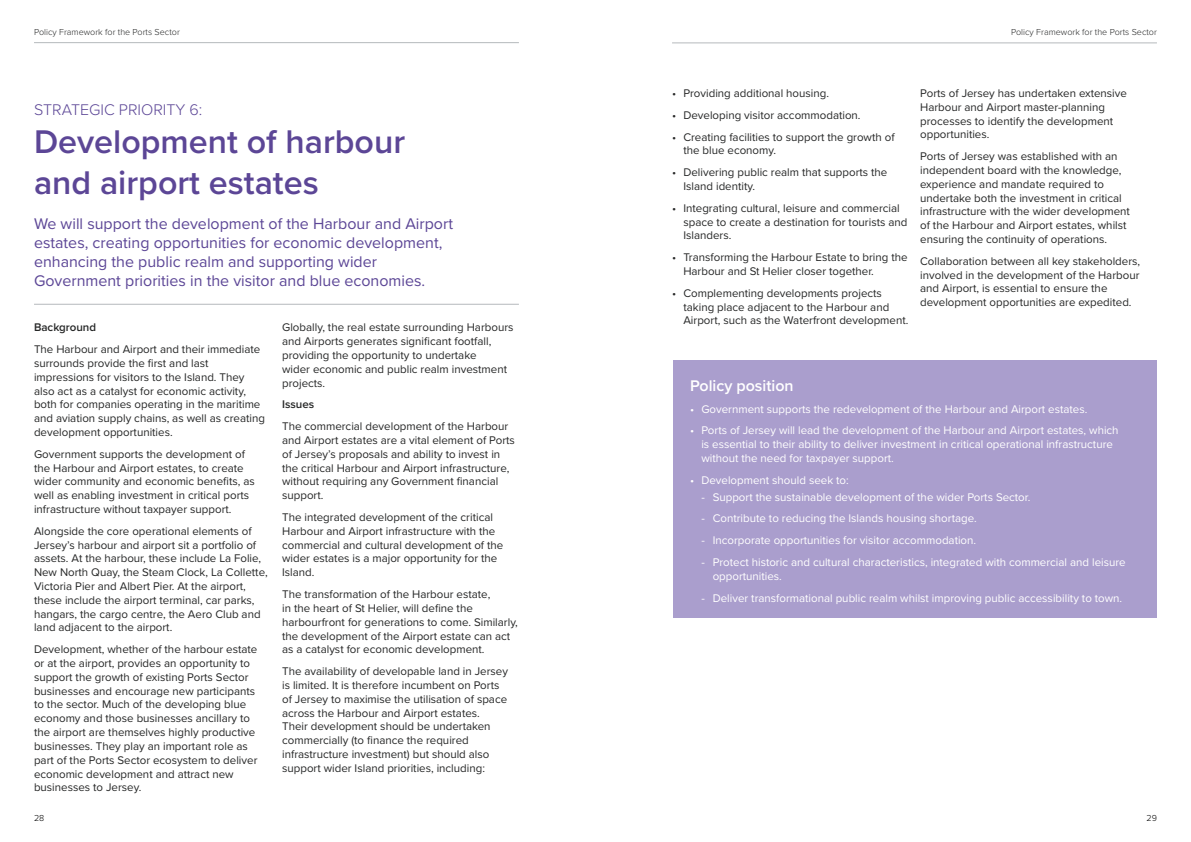
<style>
.page{position:relative;width:1191px;height:842px;background:#fff}
.page>*{position:absolute;margin:0;border:0;box-sizing:border-box;transform-origin:0 0}
.t1{font:600 34px/40.8px "Proxima Nova";color:#5c4696}
.t2{font:16px/19.2px "Proxima Nova";color:#5c4696}
.t3{font:300 16px "Proxima Nova";color:#5c4696}
.t4{font:600 16px "Proxima Nova";color:#fff}
.t5{font:11.5px/13.8px "Proxima Nova";color:#262727}
.t6{font:11.5px/13.8px "Proxima Nova";color:#fff}
.t7{font:600 11.5px "Proxima Nova";color:#262727}
.t8{font:300 9px "Proxima Nova";color:#262727}
.t9{font:300 9px "Proxima Nova";color:#000}
</style>
<div class="page">
<hr style="left:34px;top:42px;width:485px;height:1px;background:#b5b9bc">
<hr style="left:672px;top:43px;width:485px;height:1px;background:#b5b9bc">
<hr style="left:34px;top:304px;width:485px;height:1px;background:#b5b9bc">
<div style="left:672px;top:360px;width:484px;height:258px;background:#aa9ecd"></div>
<p class="t8" style="left:34px;top:26px;width:147px">Policy Framework for the Ports Sector</p>
<h2 class="t3" style="left:34px;top:97px;width:170px">STRATEGIC PRIORITY 6:</h2>
<h1 class="t1" style="left:34px;top:120px;width:372px">Development of harbour and airport estates</h1>
<h2 class="t2" style="left:34px;top:213px;width:420px">We will support the development of the Harbour and Airport estates, creating opportunities for economic development, enhancing the public realm and supporting wider Government priorities in the visitor and blue economies.</h2>
<p class="t7" style="left:34px;top:319px;width:64px">Background</p>
<p class="t5" style="left:34px;top:342px;width:232px">The Harbour and Airport and their immediate surrounds provide the first and last impressions for visitors to the Island. They also act as a catalyst for economic activity, both for companies operating in the maritime and aviation supply chains, as well as creating development opportunities.</p>
<p class="t5" style="left:34px;top:447px;width:222px">Government supports the development of the Harbour and Airport estates, to create wider community and economic benefits, as well as enabling investment in critical ports infrastructure without taxpayer support.</p>
<p class="t5" style="left:34px;top:524px;width:235px">Alongside the core operational elements of Jersey’s harbour and airport sit a portfolio of assets. At the harbour, these include La Folie, New North Quay, the Steam Clock, La Collette, Victoria Pier and Albert Pier. At the airport, these include the airport terminal, car parks, hangars, the cargo centre, the Aero Club and land adjacent to the airport.</p>
<p class="t5" style="left:34px;top:642px;width:225px">Development, whether of the harbour estate or at the airport, provides an opportunity to support the growth of existing Ports Sector businesses and encourage new participants to the sector. Much of the developing blue economy and those businesses ancillary to the airport are themselves highly productive businesses. They play an important role as part of the Ports Sector ecosystem to deliver economic development and attract new businesses to Jersey.</p>
<p class="t5" style="left:282px;top:320px;width:233px">Globally, the real estate surrounding Harbours and Airports generates significant footfall, providing the opportunity to undertake<br>wider economic and public realm investment projects.</p>
<p class="t7" style="left:282px;top:396px;width:34px">Issues</p>
<p class="t5" style="left:282px;top:419px;width:234px">The commercial development of the Harbour and Airport estates are a vital element of Ports of Jersey’s proposals and ability to invest in the critical Harbour and Airport infrastructure, without requiring any Government financial support.</p>
<p class="t5" style="left:282px;top:510px;width:223px">The integrated development of the critical Harbour and Airport infrastructure with the commercial and cultural development of the wider estates is a major opportunity for the Island.</p>
<p class="t5" style="left:282px;top:587px;width:237px">The transformation of the Harbour estate,<br>in the heart of St Helier, will define the harbourfront for generations to come. Similarly, the development of the Airport estate can act as a catalyst for economic development.</p>
<p class="t5" style="left:282px;top:664px;width:227px">The availability of developable land in Jersey is limited. It is therefore incumbent on Ports of Jersey to maximise the utilisation of space across the Harbour and Airport estates.<br>Their development should be undertaken commercially (to finance the required infrastructure investment) but should also support wider Island priorities, including:</p>
<p class="t8" style="left:1011px;top:26px;width:147px">Policy Framework for the Ports Sector</p>
<p class="t5" style="left:672px;top:86px;width:158px">• Providing additional housing.</p>
<p class="t5" style="left:672px;top:108px;width:190px">• Developing visitor accommodation.</p>
<p class="t5" style="left:683px;top:129px;width:213px;text-indent:-11px">• Creating facilities to support the growth of the blue economy.</p>
<p class="t5" style="left:683px;top:165px;width:205px;text-indent:-11px">• Delivering public realm that supports the<br>Island identity.</p>
<p class="t5" style="left:683px;top:201px;width:225px;text-indent:-11px">• Integrating cultural, leisure and commercial space to create a destination for tourists and<br>Islanders.</p>
<p class="t5" style="left:683px;top:250px;width:226px;text-indent:-11px">• Transforming the Harbour Estate to bring the<br>Harbour and St Helier closer together.</p>
<p class="t5" style="left:683px;top:286px;width:226px;text-indent:-11px">• Complementing developments projects taking place adjacent to the Harbour and<br>Airport, such as the Waterfront development.</p>
<p class="t5" style="left:920px;top:86px;width:208px">Ports of Jersey has undertaken extensive Harbour and Airport master-planning processes to identify the development opportunities.</p>
<p class="t5" style="left:920px;top:149px;width:211px">Ports of Jersey was established with an independent board with the knowledge, experience and mandate required to undertake both the investment in critical infrastructure with the wider development of the Harbour and Airport estates, whilst ensuring the continuity of operations.</p>
<p class="t5" style="left:920px;top:254px;width:221px">Collaboration between all key stakeholders, involved in the development of the Harbour and Airport, is essential to ensure the development opportunities are expedited.</p>
<h2 class="t4" style="left:690px;top:374px;width:105px">Policy position</h2>
<p class="t6" style="left:690px;top:401px;width:399px">• Government supports the redevelopment of the Harbour and Airport estates.</p>
<p class="t6" style="left:701px;top:423px;width:419px;text-indent:-11px">• Ports of Jersey will lead the development of the Harbour and Airport estates, which is essential to their ability to deliver investment in critical operational infrastructure without the need for taxpayer support.</p>
<p class="t6" style="left:690px;top:473px;width:160px">• Development should seek to:</p>
<p class="t6" style="left:701px;top:489px;width:330px">- Support the sustainable development of the wider Ports Sector.</p>
<p class="t6" style="left:701px;top:511px;width:277px">- Contribute to reducing the Islands housing shortage.</p>
<p class="t6" style="left:701px;top:533px;width:276px">- Incorporate opportunities for visitor accommodation.</p>
<p class="t6" style="left:712px;top:555px;width:414px;text-indent:-11px">- Protect historic and cultural characteristics, integrated with commercial and leisure opportunities.</p>
<p class="t6" style="left:701px;top:590px;width:422px">- Deliver transformational public realm whilst improving public accessibility to town.</p>
<p class="t9" style="left:34px;top:811px;width:12px">28</p>
<p class="t9" style="left:1146px;top:811px;width:12px">29</p>
</div>
